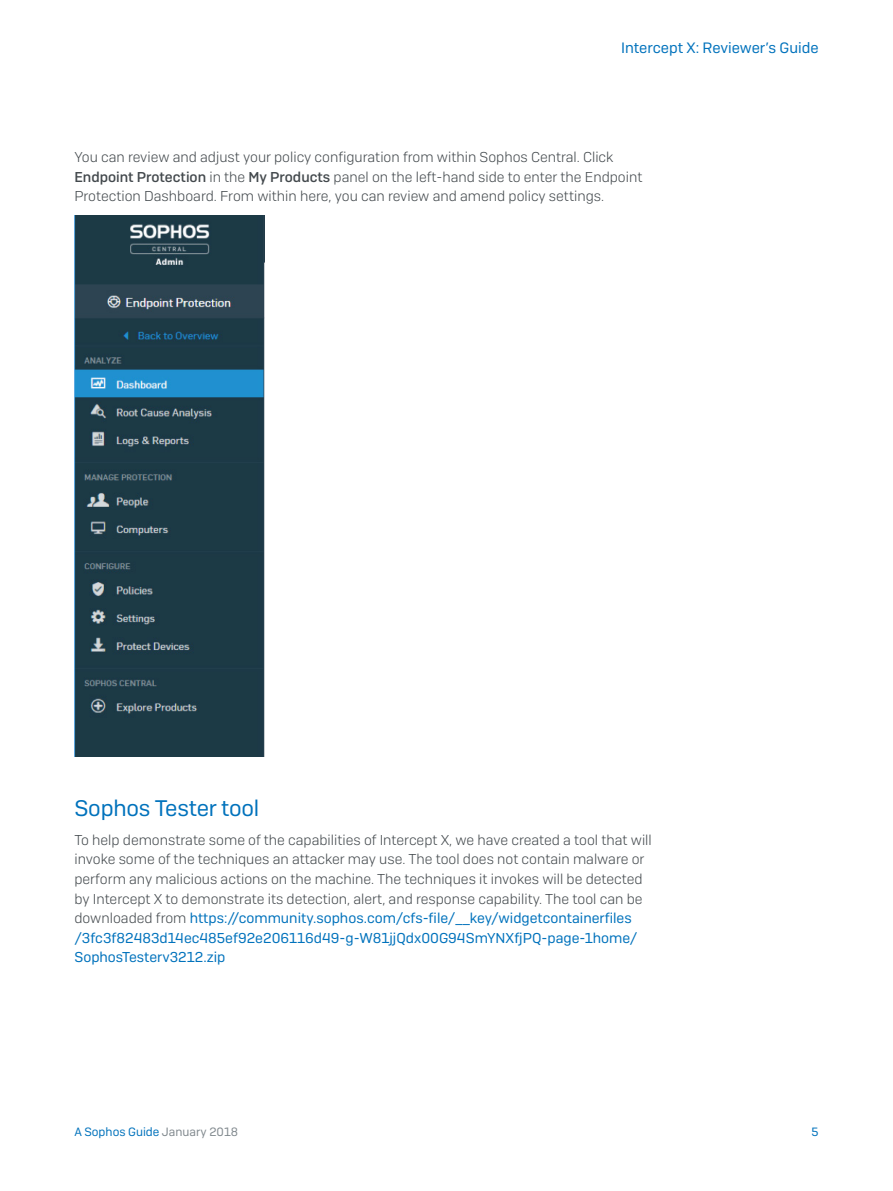
<style>
.page{position:relative;width:893px;height:1191px;background:#fff}
.page>*{position:absolute;margin:0;border:0;box-sizing:border-box;transform-origin:0 0}
.Subheading_1{font:22.5px "Camber";letter-spacing:-.01em;color:#0072bc}
.t1{font:15px "Sophos Sans";color:#0072bc}
.Body_Copy{font:300 14.25px/19.5px "Sophos Sans";color:#43494d}
.t2{font:12px "Sophos Sans";color:#0072bc}
.s1{font-weight:500}
.s2{font-family:"Camber";font-weight:400;color:#0072bc}
.s3{color:#81898e}
</style>
<div class="page">
<img style="left:74px;top:216px;width:190px;height:540px">
<p class="t1" style="left:621px;top:39px;width:199px">Intercept X: Reviewer’s Guide</p>
<p class="Body_Copy" style="left:74px;top:147px;width:569px">You can review and adjust your policy configuration from within Sophos Central. Click<br><span class="s1">Endpoint Protection</span> in the <span class="s1">My Products</span> panel on the left-hand side to enter the Endpoint<br>Protection Dashboard. From within here, you can review and amend policy settings.</p>
<p class="Subheading_1" style="left:74px;top:794px;width:186px">Sophos Tester tool</p>
<p class="Body_Copy" style="left:74px;top:830px;width:579px">To help demonstrate some of the capabilities of Intercept X, we have created a tool that will invoke some of the techniques an attacker may use. The tool does not contain malware or perform any malicious actions on the machine. The techniques it invokes will be detected by Intercept X to demonstrate its detection, alert, and response capability. The tool can be downloaded from <span class="s2">https://community.sophos.com/cfs-file/__key/widgetcontainerfiles /3fc3f82483d14ec485ef92e206116d49-g-W81jjQdx00G94SmYNXfjPQ-page-1home/ SophosTesterv3212.zip</span></p>
<p class="t2" style="left:74px;top:1124px;width:165px">A Sophos Guide <span class="s3">January 2018</span></p>
<p class="t2" style="left:811px;top:1124px;width:9px">5</p>
</div>
